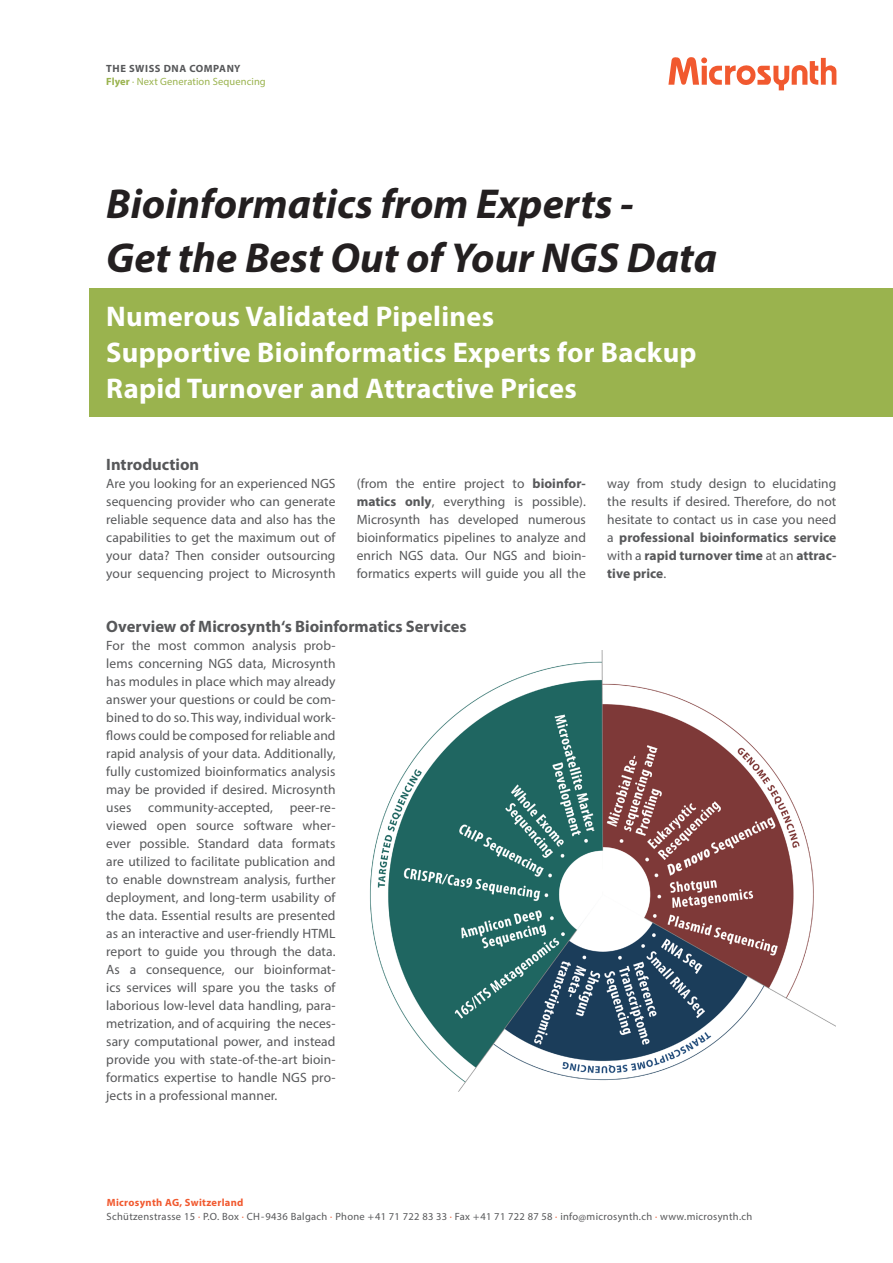
<style>
.page{position:relative;width:893px;height:1263px;background:#fff}
.page>*{position:absolute;margin:0;border:0;box-sizing:border-box;transform-origin:0 0}
._00_HauptTitel{font:italic 700 42px "Myriad Pro";color:#231f20}
._00_Lead_White{font:700 28.5px "Myriad Pro";letter-spacing:.01em;color:#fff}
._00_Titel{font:700 16.5px "Myriad Pro";color:#57585a}
._00_Lauftext{font:13.5px/18px "Myriad Pro";letter-spacing:.005em;color:#57585a;text-align:justify}
.t1{font:10.5px/14.9px "Myriad Pro";letter-spacing:.03em;color:#57585a}
.t2{font:10.5px/12.6px "Myriad Pro";letter-spacing:.01em;color:#9ab34e}
.s1{font-weight:700;color:#57585a}
.s2{font-weight:700}
.s3{font-weight:700;color:#f1592f}
.s4{color:#f1592f}
</style>
<div class="page">
<svg style="left:668px;top:57px;width:168px;height:33px"></svg>
<div style="left:89px;top:288px;width:804px;height:128px;background:#9ab34e"></div>
<img style="left:370px;top:650px;width:465px;height:442px">
<p class="t2" style="left:106px;top:62px;width:161px"><span class="s1">THE SWISS DNA COMPANY<br></span><span class="s2">Flyer</span> · Next Generation Sequencing</p>
<p class="_00_HauptTitel" style="left:106px;top:177px;width:529px">Bioinformatics from Experts -</p>
<p class="_00_HauptTitel" style="left:106px;top:231px;width:612px">Get the Best Out of Your NGS Data</p>
<p class="_00_Lead_White" style="left:106px;top:298px;width:389px">Numerous Validated Pipelines</p>
<p class="_00_Lead_White" style="left:106px;top:334px;width:592px">Supportive Bioinformatics Experts for Backup</p>
<p class="_00_Lead_White" style="left:106px;top:370px;width:472px">Rapid Turnover and Attractive Prices</p>
<p class="_00_Titel" style="left:106px;top:454px;width:95px">Introduction</p>
<p class="_00_Lauftext" style="left:106px;top:475px;width:231px">Are you looking for an experienced NGS sequencing provider who can generate reliable sequence data and also has the capabilities to get the maximum out of your data? Then consider outsourcing your sequencing project to Microsynth</p>
<p class="_00_Lauftext" style="left:357px;top:475px;width:231px">(from the entire project to <span class="s2">bioinfor&shy;matics only</span>, everything is possible).<br>Microsynth has developed numerous bioinformatics pipelines to analyze and enrich NGS data. Our NGS and bioin&shy;formatics experts will guide you all the</p>
<p class="_00_Lauftext" style="left:607px;top:475px;width:231px">way from study design to elucidating the results if desired. Therefore, do not hesitate to contact us in case you need a <span class="s2">professional bioinformatics service </span>with a <span class="s2">rapid turnover time</span> at an <span class="s2">attrac&shy;tive price</span>.</p>
<p class="_00_Titel" style="left:106px;top:616px;width:362px">Overview of Microsynth‘s Bioinformatics Services</p>
<p class="_00_Lauftext" style="left:106px;top:637px;width:231px">For the most common analysis prob&shy;lems concerning NGS data, Microsynth has modules in place which may already answer your questions or could be com&shy;bined to do so. This way, individual work&shy;flows could be composed for reliable and rapid analysis of your data. Additionally, fully customized bioinformatics analysis may be provided if desired. Microsynth uses</p>
<p class="_00_Lauftext" style="left:148px;top:799px;width:126px">community-accepted,</p>
<p class="_00_Lauftext" style="left:106px;top:799px;width:231px;text-indent:183px">peer-re&shy;viewed open source software wher&shy;ever possible. Standard data formats are utilized to facilitate publication and to enable downstream analysis, further deployment, and long-term usability of the data. Essential results are presented as an interactive and user-friendly HTML report to guide you through the data.<br>As a consequence, our bioinformat&shy;ics services will spare you the tasks of laborious low-level data handling, para&shy;metrization, and of acquiring the neces&shy;sary computational power, and instead provide you with state-of-the-art bioin&shy;formatics expertise to handle NGS pro&shy;jects in a professional manner.</p>
<p class="t1" style="left:107px;top:1194px;width:647px"><span class="s3">Microsynth AG, Switzerland<br></span>Schützenstrasse 15 <span class="s4">·</span> P.O. Box <span class="s4">·</span> CH-9436 Balgach <span class="s4">·</span> Phone +41 71 722 83 33 <span class="s4">·</span> Fax +41 71 722 87 58 <span class="s4">·</span> info@microsynth.ch <span class="s4">·</span> www.microsynth.ch</p>
</div>
